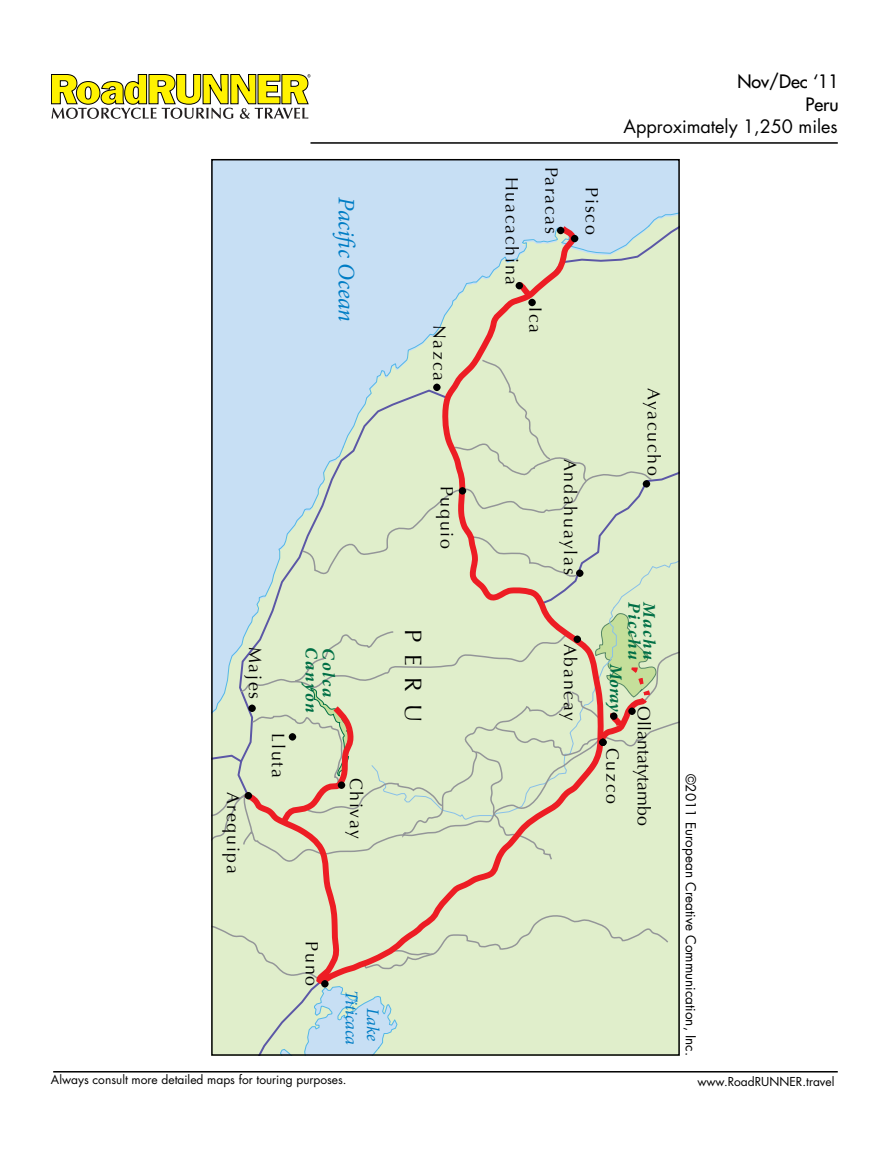
<style>
.page{position:relative;width:891px;height:1168px;background:#fff}
.page>*{position:absolute;margin:0;border:0;box-sizing:border-box;transform-origin:0 0}
.t1{font:italic 23.7px "Minion Pro";letter-spacing:-.005em;color:#007dc5}
.t2{font:23.7px "Optima";color:#000}
.t3{font:18px "Futura";color:#000}
.t4{font:18px "Futura";color:#010000}
.t5{font:18px "Futura";color:#000}
.t6{font:17.7px "Optima";letter-spacing:.1em;color:#000}
.t7{font:italic 700 17.7px "Minion Pro";letter-spacing:.085em;color:#006f45}
.t8{font:17.7px "Optima";color:#000}
.t9{font:italic 17.7px/21.3px "Minion Pro";letter-spacing:-.01em;color:#007dc5;text-align:right}
.t10{font:13.5px "Futura";color:#000}
.t11{font:12px "Futura";color:#000}
</style>
<div class="page">
<div style="left:214px;top:162px;width:348px;height:196px;background:#c7dff4"></div>
<div style="left:562px;top:162px;width:115px;height:25px;background:#c7dff4"></div>
<svg style="left:444px;top:187px;width:233px;height:171px;background:#d1e4de"></svg>
<svg style="left:238px;top:220px;width:368px;height:138px;background:#cedfe3"></svg>
<svg style="left:512px;top:277px;width:24px;height:25px"></svg>
<svg style="left:214px;top:358px;width:463px;height:694px;background:#dbe5ca"></svg>
<div style="left:516px;top:282px;width:7px;height:7px;background:#000;border-radius:50%"></div>
<div style="left:557px;top:227px;width:7px;height:7px;background:#000;border-radius:50%"></div>
<div style="left:643px;top:480px;width:7px;height:7px;background:#000;border-radius:50%"></div>
<div style="left:289px;top:733px;width:7px;height:7px;background:#000;border-radius:50%"></div>
<svg style="left:576px;top:569px;width:8px;height:8px"></svg>
<div style="left:574px;top:635px;width:7px;height:8px;background:#000;border-radius:50%"></div>
<div style="left:248px;top:704px;width:8px;height:8px;background:#000;border-radius:50%"></div>
<svg style="left:433px;top:383px;width:8px;height:8px"></svg>
<div style="left:571px;top:235px;width:7px;height:7px;background:#000;border-radius:50%"></div>
<div style="left:338px;top:781px;width:7px;height:8px;background:#000;border-radius:50%"></div>
<div style="left:245px;top:792px;width:7px;height:7px;background:#000;border-radius:50%"></div>
<div style="left:321px;top:980px;width:8px;height:7px;background:#000;border-radius:50%"></div>
<div style="left:528px;top:299px;width:8px;height:7px;background:#000;border-radius:50%"></div>
<div style="left:610px;top:712px;width:8px;height:8px;background:#000;border-radius:50%"></div>
<div style="left:599px;top:738px;width:8px;height:8px;background:#000;border-radius:50%"></div>
<div style="left:628px;top:707px;width:8px;height:8px;background:#000;border-radius:50%"></div>
<div style="left:459px;top:487px;width:7px;height:7px;background:#000;border-radius:50%"></div>
<svg style="left:51px;top:74px;width:259px;height:45px"></svg>
<hr style="left:310px;top:142px;width:528px;height:2px;background:#000">
<hr style="left:53px;top:1071px;width:785px;height:1px;background:#000">
<svg style="left:333px;top:233px;width:23px;height:15px"></svg>
<p class="t4" style="left:737px;top:70px;width:103px">Nov/Dec ‘11</p>
<p class="t3" style="left:624px;top:115px;width:216px">Approximately 1,250 miles</p>
<p class="t5" style="left:806px;top:93px;width:35px">Peru</p>
<h1 class="t1" style="left:363px;top:197px;width:127px;rotate:90deg">Paci c Ocean</h1>
<p class="t6" style="left:450px;top:325px;width:58px;rotate:90deg">Nazca</p>
<p class="t6" style="left:457px;top:486px;width:65px;rotate:90deg">Puquio</p>
<p class="t6" style="left:522px;top:177px;width:110px;rotate:90deg">Huacachina</p>
<p class="t6" style="left:562px;top:167px;width:68px;rotate:90deg">Paracas</p>
<p class="t6" style="left:546px;top:307px;width:28px;rotate:90deg">Ica</p>
<p class="t6" style="left:602px;top:187px;width:49px;rotate:90deg">Pisco</p>
<p class="t6" style="left:580px;top:459px;width:117px;rotate:90deg">Andahuaylas</p>
<p class="t6" style="left:664px;top:388px;width:89px;rotate:90deg">Ayacucho</p>
<h1 class="t2" style="left:427px;top:629px;width:95px;rotate:90deg">PERU</h1>
<p class="t6" style="left:265px;top:646px;width:54px;rotate:90deg">Majes</p>
<p class="t6" style="left:580px;top:643px;width:79px;rotate:90deg">Abancay</p>
<p class="t7" style="left:324px;top:647px;width:67px;rotate:90deg">Canyon</p>
<p class="t7" style="left:341px;top:648px;width:50px;rotate:90deg">Colca</p>
<p class="t6" style="left:243px;top:791px;width:84px;rotate:90deg">Arequipa</p>
<p class="t6" style="left:289px;top:733px;width:46px;rotate:90deg">Lluta</p>
<p class="t6" style="left:366px;top:777px;width:62px;rotate:90deg">Chivay</p>
<p class="t7" style="left:662px;top:602px;width:59px;rotate:90deg">Machu</p>
<p class="t7" style="left:647px;top:602px;width:59px;rotate:90deg">Picchu</p>
<p class="t7" style="left:628px;top:663px;width:51px;rotate:90deg">Moray</p>
<p class="t6" style="left:623px;top:747px;width:58px;rotate:90deg">Cuzco</p>
<p class="t8" style="left:654px;top:706px;width:121px;rotate:90deg">Ollantatytambo</p>
<p class="t6" style="left:322px;top:941px;width:46px;rotate:90deg">Puno</p>
<p class="t9" style="left:383px;top:990px;width:56px;rotate:90deg">Lake<br>Titicaca</p>
<p class="t10" style="left:699px;top:773px;width:284px;rotate:90deg">©2011 European Creative Communication, Inc.</p>
<p class="t11" style="left:51px;top:1072px;width:297px">Always consult more detailed maps for touring purposes.</p>
<p class="t11" style="left:697px;top:1073px;width:139px">www.RoadRUNNER.travel</p>
</div>
